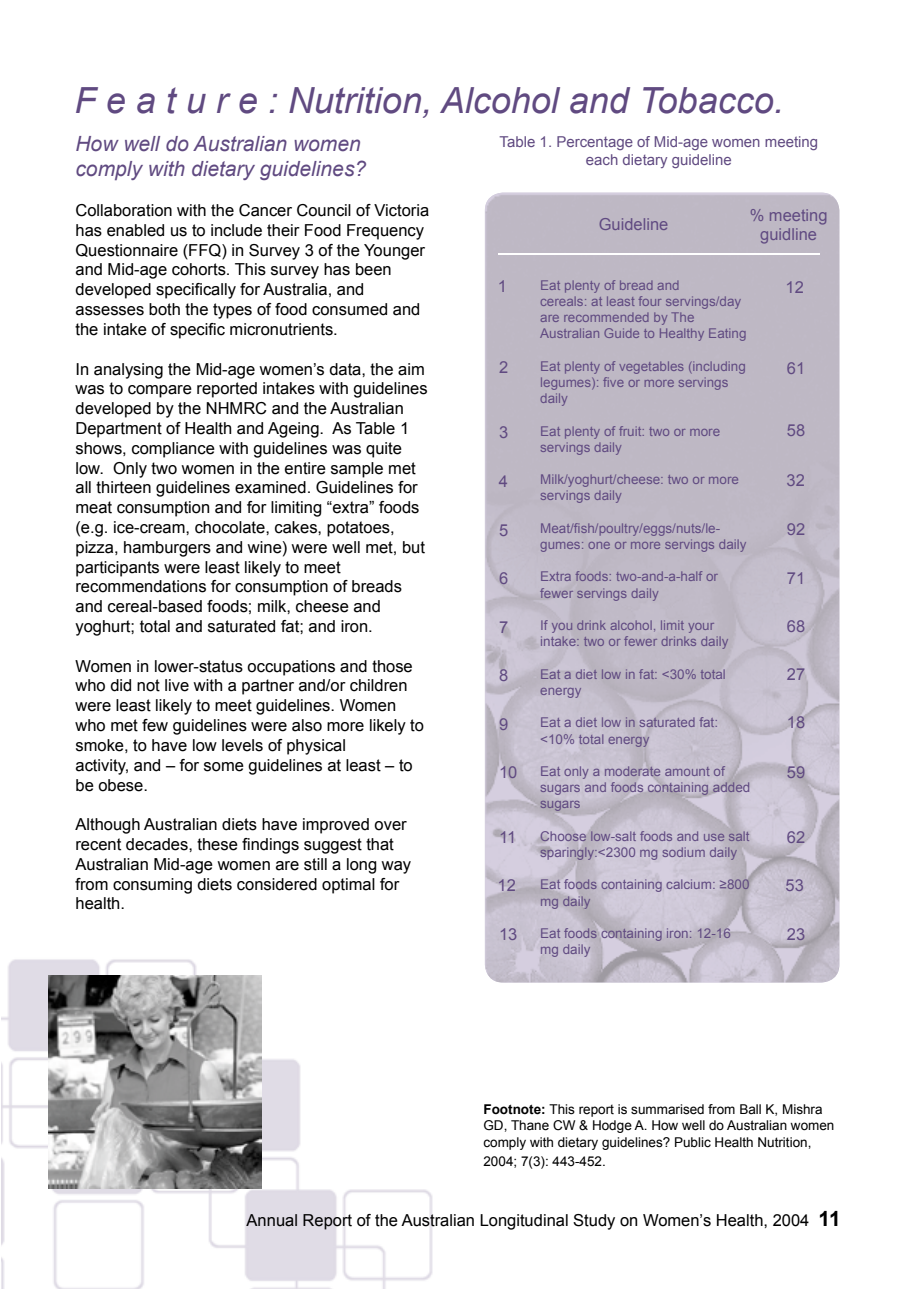
<style>
.page{position:relative;width:906px;height:1289px;background:#fff}
.page>*{position:absolute;margin:0;border:0;box-sizing:border-box;transform-origin:0 0}
.t1{font:italic 36px "Arial";color:#604a81}
.t2{font:italic 21px/25.2px "Arial";color:#604a81}
.t3{font:16.5px/19.8px "Arial";color:#000}
.t4{font:16.5px/19.8px "Arial";color:#604a81;text-align:center}
.t5{font:15px/18px "Arial";color:#604a81;text-align:center}
.t6{font:13.5px/16.2px "Arial";color:#604a81}
.t7{font:13.5px/16.2px "Arial";color:#000}
.s1{font-weight:700}
.s2{font-weight:700;font-size:21px}
</style>
<div class="page">
<img style="left:1px;top:959px;width:432px;height:329px">
<img style="left:485px;top:193px;width:354px;height:789px">
<hr style="left:497px;top:253px;width:322px;height:2px;background:#fff">
<img style="left:49px;top:975px;width:212px;height:213px">
<h1 class="t1" style="left:74px;top:77px;width:711px">F e a t u r e : Nutrition, Alcohol and Tobacco.</h1>
<p class="t2" style="left:75px;top:131px;width:292px">How well do Australian women comply with dietary guidelines?</p>
<p class="t3" style="left:75px;top:200px;width:355px">Collaboration with the Cancer Council of Victoria has enabled us to include their Food Frequency Questionnaire (FFQ) in Survey 3 of the Younger and Mid-age cohorts. This survey has been developed specifically for Australia, and assesses both the types of food consumed and the intake of specific micronutrients.</p>
<p class="t3" style="left:75px;top:359px;width:354px">In analysing the Mid-age women’s data, the aim was to compare reported intakes with guidelines developed by the NHMRC and the Australian Department of Health and Ageing. As Table 1 shows, compliance with guidelines was quite low. Only two women in the entire sample met all thirteen guidelines examined. Guidelines for meat consumption and for limiting “extra” foods (e.g. ice-cream, chocolate, cakes, potatoes, pizza, hamburgers and wine) were well met, but participants were least likely to meet recommendations for consumption of breads and cereal-based foods; milk, cheese and yoghurt; total and saturated fat; and iron.</p>
<p class="t3" style="left:75px;top:656px;width:350px">Women in lower-status occupations and those who did not live with a partner and/or children were least likely to meet guidelines. Women who met few guidelines were also more likely to smoke, to have low levels of physical<br>activity, and – for some guidelines at least – to be obese.</p>
<p class="t3" style="left:75px;top:814px;width:337px">Although Australian diets have improved over recent decades, these findings suggest that Australian Mid-age women are still a long way from consuming diets considered optimal for health.</p>
<p class="t5" style="left:499px;top:133px;width:320px">Table 1. Percentage of Mid-age women meeting each dietary guideline</p>
<p class="t4" style="left:599px;top:214px;width:71px">Guideline</p>
<p class="t4" style="left:749px;top:205px;width:79px">% meeting guidline</p>
<p class="t4" style="left:497px;top:276px;width:11px">1</p>
<p class="t6" style="left:540px;top:277px;width:208px">Eat plenty of bread and<br>cereals: at least four servings/day are recommended by The<br>Australian Guide to Healthy Eating</p>
<p class="t6" style="left:540px;top:358px;width:207px">Eat plenty of vegetables (including legumes): five or more servings daily</p>
<p class="t6" style="left:540px;top:423px;width:182px">Eat plenty of fruit: two or more servings daily</p>
<p class="t6" style="left:540px;top:471px;width:200px">Milk/yoghurt/cheese: two or more servings daily</p>
<p class="t6" style="left:540px;top:520px;width:208px">Meat/fish/poultry/eggs/nuts/le&shy;gumes: one or more servings daily</p>
<p class="t6" style="left:540px;top:568px;width:179px">Extra foods: two-and-a-half or fewer servings daily</p>
<p class="t6" style="left:540px;top:617px;width:190px">If you drink alcohol, limit your intake: two or fewer drinks daily</p>
<p class="t6" style="left:540px;top:666px;width:187px">Eat a diet low in fat: &lt;30% total energy</p>
<p class="t6" style="left:540px;top:714px;width:179px">Eat a diet low in saturated fat: &lt;10% total energy</p>
<p class="t6" style="left:540px;top:763px;width:212px">Eat only a moderate amount of sugars and foods containing added sugars</p>
<p class="t6" style="left:540px;top:828px;width:211px">Choose low-salt foods and use salt sparingly:&lt;2300 mg sodium daily</p>
<p class="t6" style="left:540px;top:876px;width:211px">Eat foods containing calcium: ≥800 mg daily</p>
<p class="t6" style="left:540px;top:925px;width:192px">Eat foods containing iron: 12-16 mg daily</p>
<p class="t4" style="left:499px;top:358px;width:11px">2</p>
<p class="t4" style="left:499px;top:422px;width:11px">3</p>
<p class="t4" style="left:499px;top:471px;width:11px">4</p>
<p class="t4" style="left:499px;top:521px;width:11px">5</p>
<p class="t4" style="left:499px;top:568px;width:11px">6</p>
<p class="t4" style="left:499px;top:617px;width:11px">7</p>
<p class="t4" style="left:499px;top:665px;width:11px">8</p>
<p class="t4" style="left:499px;top:714px;width:11px">9</p>
<p class="t4" style="left:499px;top:763px;width:20px">10</p>
<p class="t4" style="left:499px;top:828px;width:19px">11</p>
<p class="t4" style="left:497px;top:875px;width:20px">12</p>
<p class="t4" style="left:499px;top:924px;width:20px">13</p>
<p class="t4" style="left:785px;top:277px;width:20px">12</p>
<p class="t4" style="left:787px;top:358px;width:20px">61</p>
<p class="t4" style="left:787px;top:420px;width:20px">58</p>
<p class="t4" style="left:786px;top:470px;width:20px">32</p>
<p class="t4" style="left:787px;top:520px;width:20px">92</p>
<p class="t4" style="left:787px;top:568px;width:20px">71</p>
<p class="t4" style="left:787px;top:616px;width:20px">68</p>
<p class="t4" style="left:787px;top:664px;width:20px">27</p>
<p class="t4" style="left:787px;top:712px;width:20px">18</p>
<p class="t4" style="left:787px;top:762px;width:20px">59</p>
<p class="t4" style="left:787px;top:827px;width:20px">62</p>
<p class="t4" style="left:785px;top:875px;width:20px">53</p>
<p class="t4" style="left:787px;top:924px;width:20px">23</p>
<p class="t7" style="left:483px;top:1101px;width:352px"><span class="s1">Footnote:</span> This report is summarised from Ball K, Mishra<br>GD, Thane CW &amp; Hodge A. How well do Australian women comply with dietary guidelines? Public Health Nutrition,</p>
<p class="t7" style="left:483px;top:1153px;width:124px">2004; 7(3): 443-452.</p>
<p class="t3" style="left:247px;top:1209px;width:595px">Annual Report of the Australian Longitudinal Study on Women’s Health, 2004 <span class="s2">11</span></p>
</div>
